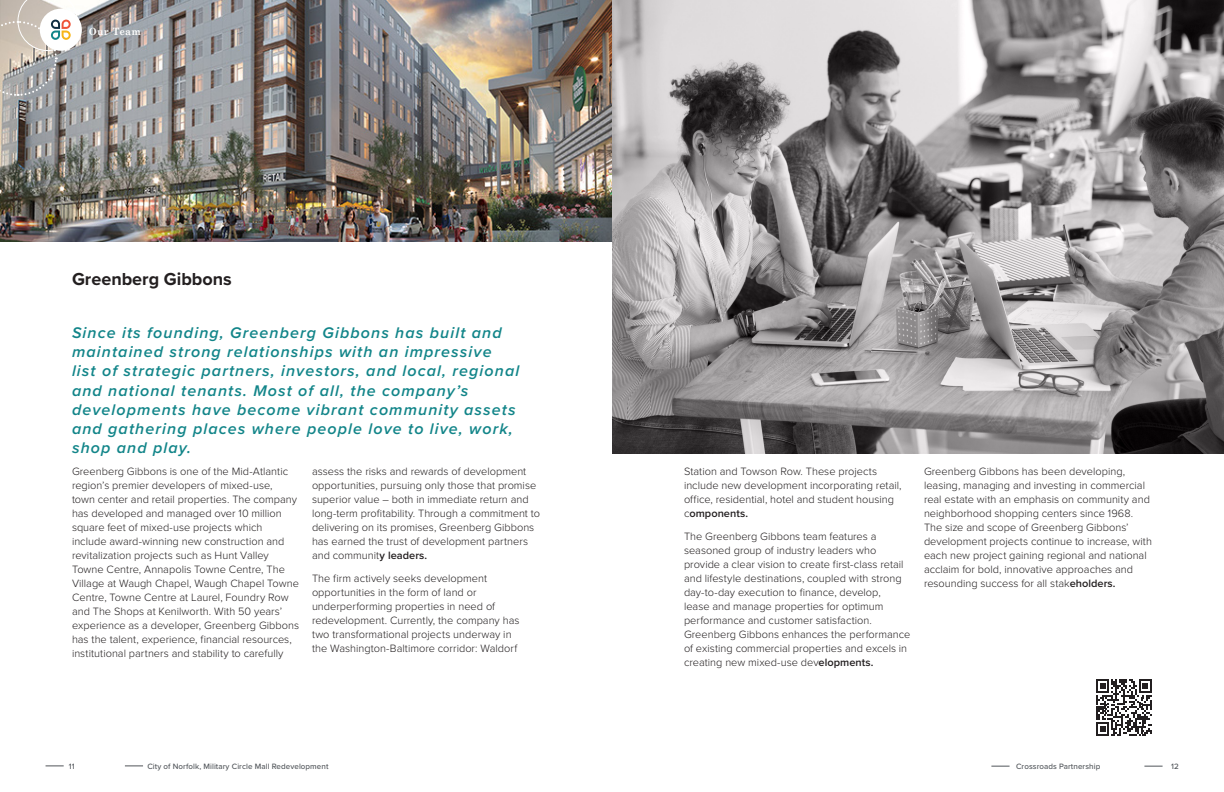
<style>
.page{position:relative;width:1224px;height:792px;background:#fff}
.page>*{position:absolute;margin:0;border:0;box-sizing:border-box;transform-origin:0 0}
.CS_Heading{font:700 18px "Proxima Nova";color:#231f20}
.Section_Statement{font:italic 600 16px/19.2px "Proxima Nova";letter-spacing:.07em;color:#128589}
.Body_Copy_New{font:300 11px/14px "Proxima Nova";color:#231f20}
.Date_Quals_Info{font:700 10px "Grad";letter-spacing:.09em;color:#fff}
.t1{font:500 8px "Proxima Nova";letter-spacing:.01em;color:#51555a}
.s1{font-weight:600}
</style>
<div class="page">
<svg style="left:1096px;top:679px;width:56px;height:57px"></svg>
<img style="left:0;top:0;width:612px;height:242px">
<img style="left:612px;top:0;width:612px;height:453px">
<div style="left:41px;top:10px;width:39px;height:39px;background:#fff;border-radius:50%"></div>
<div style="left:40px;top:9px;width:42px;height:42px;border:3px solid #fff;border-radius:50%"></div>
<svg style="left:0;top:0;width:77px;height:97px"></svg>
<svg style="left:991px;top:766px;width:19px;height:1px"></svg>
<svg style="left:125px;top:766px;width:18px;height:1px"></svg>
<svg style="left:1144px;top:766px;width:19px;height:1px"></svg>
<svg style="left:46px;top:766px;width:18px;height:1px"></svg>
<p class="Date_Quals_Info" style="left:89px;top:26px;width:53px">Our Team</p>
<p class="CS_Heading" style="left:72px;top:265px;width:161px">Greenberg Gibbons</p>
<p class="Section_Statement" style="left:72px;top:323px;width:449px">Since its founding, Greenberg Gibbons has built and maintained strong relationships with an impressive list of strategic partners, investors, and local, regional and national tenants. Most of all, the company’s developments have become vibrant community assets and gathering places where people love to live, work, shop and play.</p>
<p class="Body_Copy_New" style="left:72px;top:464px;width:229px">Greenberg Gibbons is one of the Mid-Atlantic region’s premier developers of mixed-use,<br>town center and retail properties. The company has developed and managed over 10 million square feet of mixed-use projects which include award-winning new construction and revitalization projects such as Hunt Valley Towne Centre, Annapolis Towne Centre, The Village at Waugh Chapel, Waugh Chapel Towne Centre, Towne Centre at Laurel, Foundry Row and The Shops at Kenilworth. With 50 years’ experience as a developer, Greenberg Gibbons has the talent, experience, financial resources, institutional partners and stability to carefully</p>
<p class="Body_Copy_New" style="left:312px;top:464px;width:229px">assess the risks and rewards of development opportunities, pursuing only those that promise superior value – both in immediate return and long-term profitability. Through a commitment to delivering on its promises, Greenberg Gibbons has earned the trust of development partners and communit<span class="s1">y leaders.</span></p>
<p class="Body_Copy_New" style="left:312px;top:571px;width:209px">The firm actively seeks development opportunities in the form of land or underperforming properties in need of redevelopment. Currently, the company has two transformational projects underway in the Washington-Baltimore corridor: Waldorf</p>
<p class="Body_Copy_New" style="left:684px;top:464px;width:219px">Station and Towson Row. These projects include new development incorporating retail, office, residential, hotel and student housing c<span class="s1">omponents.</span></p>
<p class="Body_Copy_New" style="left:684px;top:529px;width:228px">The Greenberg Gibbons team features a seasoned group of industry leaders who provide a clear vision to create first-class retail and lifestyle destinations, coupled with strong day-to-day execution to finance, develop,<br>lease and manage properties for optimum performance and customer satisfaction.<br>Greenberg Gibbons enhances the performance of existing commercial properties and excels in creating new mixed-use dev<span class="s1">elopments.</span></p>
<p class="Body_Copy_New" style="left:924px;top:464px;width:229px">Greenberg Gibbons has been developing, leasing, managing and investing in commercial real estate with an emphasis on community and neighborhood shopping centers since 1968.<br>The size and scope of Greenberg Gibbons’ development projects continue to increase, with each new project gaining regional and national acclaim for bold, innovative approaches and resounding success for all stak<span class="s1">eholders.</span></p>
<p class="t1" style="left:69px;top:760px;width:7px">11</p>
<p class="t1" style="left:147px;top:760px;width:183px">City of Norfolk, Military Circle Mall Redevelopment</p>
<p class="t1" style="left:1016px;top:761px;width:86px">Crossroads Partnership</p>
<p class="t1" style="left:1171px;top:761px;width:9px">12</p>
</div>
